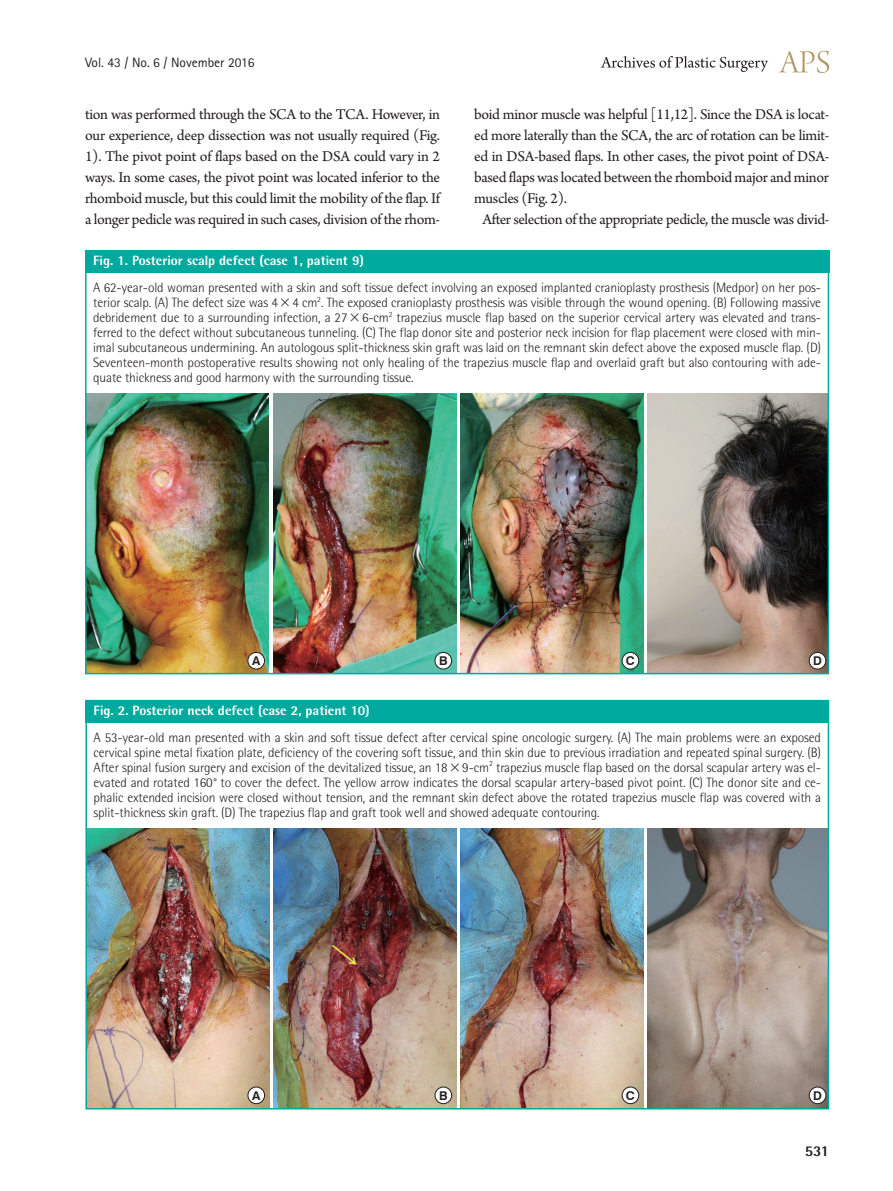
<style>
.page{position:relative;width:893px;height:1191px;background:#fff}
.page>*{position:absolute;margin:0;border:0;box-sizing:border-box;transform-origin:0 0}
.본문{font:15.75px/21px "Arno Pro";letter-spacing:-.025em;color:#231f20;text-align:justify}
.t1{font:800 15px "Rotis Semi Sans Std";color:#231f20}
.그림설명{font:300 13.5px/15px "Rotis Semi Sans Std";letter-spacing:-.01em;color:#231f20;text-align:justify}
.표그림제목{font:800 13.5px "Rotis Semi Sans Std";color:#fff}
.t2{font:13.5px "Rotis Sans Serif Std";color:#231f20}
.t3{font:700 12.15px "Swiss 721 BT";color:#231f20}
.s1{font-family:"Dotum";font-weight:400}
</style>
<div class="page">
<svg style="left:779px;top:51px;width:50px;height:22px"></svg>
<svg style="left:601px;top:56px;width:167px;height:16px"></svg>
<div style="left:85px;top:700px;width:744px;height:22px;background:#00a99d"></div>
<img style="left:88px;top:828px;width:181px;height:278px">
<img style="left:273px;top:828px;width:183px;height:278px">
<img style="left:460px;top:828px;width:183px;height:278px">
<img style="left:647px;top:828px;width:179px;height:278px">
<div style="left:248px;top:1087px;width:17px;height:16px;background:#fff;border-radius:50%"></div>
<div style="left:248px;top:1086px;width:17px;height:17px;border:1px solid #231f20;border-radius:50%"></div>
<div style="left:435px;top:1087px;width:17px;height:16px;background:#fff;border-radius:50%"></div>
<div style="left:435px;top:1086px;width:17px;height:17px;border:1px solid #231f20;border-radius:50%"></div>
<div style="left:622px;top:1087px;width:17px;height:16px;background:#fff;border-radius:50%"></div>
<div style="left:622px;top:1086px;width:17px;height:17px;border:1px solid #231f20;border-radius:50%"></div>
<div style="left:809px;top:1087px;width:17px;height:16px;background:#fff;border-radius:50%"></div>
<div style="left:809px;top:1086px;width:17px;height:17px;border:1px solid #231f20;border-radius:50%"></div>
<div style="left:85px;top:700px;width:744px;height:409px;border:2px solid #00a99d"></div>
<div style="left:85px;top:250px;width:744px;height:23px;background:#00a99d"></div>
<img style="left:88px;top:394px;width:181px;height:277px">
<img style="left:273px;top:394px;width:183px;height:277px">
<img style="left:460px;top:394px;width:183px;height:277px">
<img style="left:647px;top:394px;width:179px;height:277px">
<div style="left:248px;top:652px;width:16px;height:17px;background:#fff;border-radius:50%"></div>
<div style="left:248px;top:652px;width:17px;height:17px;border:1px solid #231f20;border-radius:50%"></div>
<div style="left:435px;top:652px;width:17px;height:17px;background:#fff;border-radius:50%"></div>
<div style="left:435px;top:652px;width:17px;height:17px;border:1px solid #231f20;border-radius:50%"></div>
<div style="left:622px;top:652px;width:17px;height:17px;background:#fff;border-radius:50%"></div>
<div style="left:622px;top:652px;width:17px;height:17px;border:1px solid #231f20;border-radius:50%"></div>
<div style="left:809px;top:652px;width:17px;height:17px;background:#fff;border-radius:50%"></div>
<div style="left:809px;top:652px;width:17px;height:17px;border:1px solid #231f20;border-radius:50%"></div>
<div style="left:85px;top:250px;width:744px;height:424px;border:2px solid #00a99d"></div>
<p class="t2" style="left:85px;top:54px;width:171px">Vol. 43 / No. 6 / November 2016</p>
<p class="본문" style="left:85px;top:105px;width:357px">tion was performed through the SCA to the TCA. However, in our experience, deep dissection was not usually required (Fig.<br>1). The pivot point of flaps based on the DSA could vary in 2 ways. In some cases, the pivot point was located inferior to the rhomboid muscle, but this could limit the mobility of the flap. If a longer pedicle was required in such cases, division of the rhom-</p>
<p class="본문" style="left:474px;top:105px;width:357px">boid minor muscle was helpful [11,12]. Since the DSA is locat&shy;ed more laterally than the SCA, the arc of rotation can be limit&shy;ed in DSA-based flaps. In other cases, the pivot point of DSA&shy;based flaps was located between the rhomboid major and minor muscles (Fig. 2).</p>
<p class="본문" style="left:483px;top:210px;width:348px">After selection of the appropriate pedicle, the muscle was divid-</p>
<p class="표그림제목" style="left:93px;top:252px;width:272px">Fig. 1. Posterior scalp defect (case 1, patient 9)</p>
<p class="그림설명" style="left:93px;top:280px;width:729px">A 62-year-old woman presented with a skin and soft tissue defect involving an exposed implanted cranioplasty prosthesis (Medpor) on her pos&shy;terior scalp. (A) The defect size was 4<span class="s1">×</span>4 cm<sup>2</sup>. The exposed cranioplasty prosthesis was visible through the wound opening. (B) Following massive debridement due to a surrounding infection, a 27<span class="s1">×</span>6-cm<sup>2</sup> trapezius muscle flap based on the superior cervical artery was elevated and trans&shy;ferred to the defect without subcutaneous tunneling. (C) The flap donor site and posterior neck incision for flap placement were closed with min&shy;imal subcutaneous undermining. An autologous split-thickness skin graft was laid on the remnant skin defect above the exposed muscle flap. (D)<br>Seventeen-month postoperative results showing not only healing of the trapezius muscle flap and overlaid graft but also contouring with ade&shy;quate thickness and good harmony with the surrounding tissue.</p>
<p class="t3" style="left:252px;top:653px;width:10px">A</p>
<p class="t3" style="left:439px;top:653px;width:10px">B</p>
<p class="t3" style="left:626px;top:653px;width:10px">C</p>
<p class="t3" style="left:813px;top:653px;width:10px">D</p>
<p class="표그림제목" style="left:94px;top:701px;width:278px">Fig. 2. Posterior neck defect (case 2, patient 10)</p>
<p class="그림설명" style="left:94px;top:729px;width:729px">A 53-year-old man presented with a skin and soft tissue defect after cervical spine oncologic surgery. (A) The main problems were an exposed cervical spine metal fixation plate, deficiency of the covering soft tissue, and thin skin due to previous irradiation and repeated spinal surgery. (B)<br>After spinal fusion surgery and excision of the devitalized tissue, an 18<span class="s1">×</span>9-cm<sup>2</sup> trapezius muscle flap based on the dorsal scapular artery was el&shy;evated and rotated 160° to cover the defect. The yellow arrow indicates the dorsal scapular artery-based pivot point. (C) The donor site and ce&shy;phalic extended incision were closed without tension, and the remnant skin defect above the rotated trapezius muscle flap was covered with a split-thickness skin graft. (D) The trapezius flap and graft took well and showed adequate contouring.</p>
<p class="t3" style="left:252px;top:1088px;width:10px">A</p>
<p class="t3" style="left:439px;top:1088px;width:10px">B</p>
<p class="t3" style="left:626px;top:1088px;width:10px">C</p>
<p class="t3" style="left:813px;top:1088px;width:10px">D</p>
<p class="t1" style="left:805px;top:1141px;width:26px">531</p>
</div>
